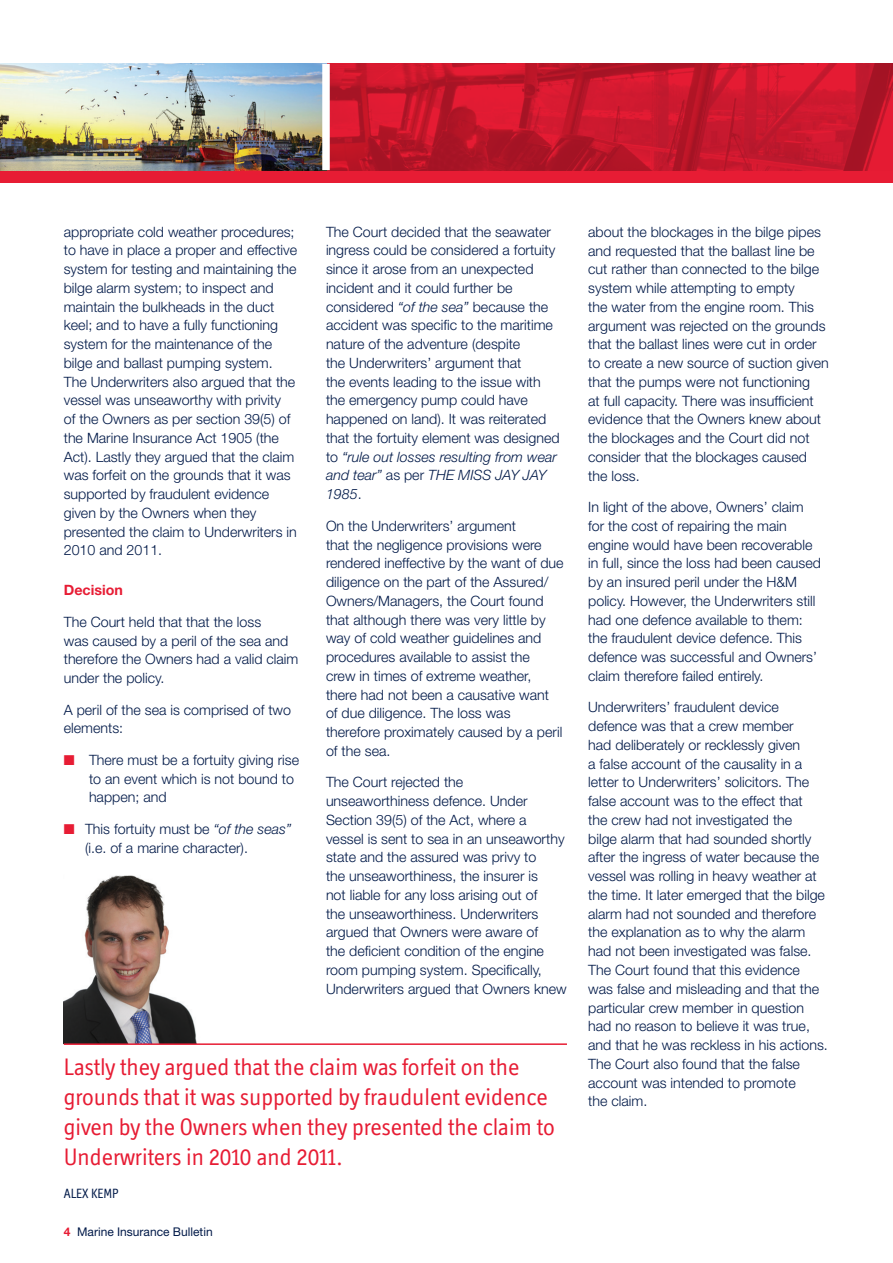
<style>
.page{position:relative;width:893px;height:1263px;background:#fff}
.page>*{position:absolute;margin:0;border:0;box-sizing:border-box;transform-origin:0 0}
.t1{font:24px/30px "Officina Display ITC";color:#e71c34}
.t2{font:300 14.25px/18.8px "Helvetica Neue";color:#001948}
.t3{font:700 14.25px "Helvetica Neue";color:#e71c34}
.t4{font:13.5px "Officina Display ITC";color:#001948}
.t5{font:12px "Helvetica Neue";color:#001948}
.s1{color:#e71c34}
.s2{font-style:italic}
.s3{font-weight:700;color:#e71c34}
</style>
<div class="page">
<div style="left:0;top:170px;width:893px;height:13px;background:#e71c34"></div>
<img style="left:330px;top:64px;width:563px;height:106px">
<img style="left:0;top:64px;width:322px;height:106px">
<img style="left:64px;top:875px;width:133px;height:168px">
<hr style="left:64px;top:1043px;width:503px;height:2px;background:#e71c34">
<p class="t2" style="left:64px;top:222px;width:235px">appropriate cold weather procedures; to have in place a proper and effective system for testing and maintaining the bilge alarm system; to inspect and maintain the bulkheads in the duct keel; and to have a fully functioning system for the maintenance of the bilge and ballast pumping system.<br>The Underwriters also argued that the vessel was unseaworthy with privity<br>of the Owners as per section 39(5) of the Marine Insurance Act 1905 (the Act). Lastly they argued that the claim was forfeit on the grounds that it was supported by fraudulent evidence given by the Owners when they presented the claim to Underwriters in 2010 and 2011.</p>
<p class="t3" style="left:64px;top:581px;width:61px">Decision</p>
<p class="t2" style="left:64px;top:612px;width:236px">The Court held that that the loss<br>was caused by a peril of the sea and therefore the Owners had a valid claim under the policy.</p>
<p class="t2" style="left:64px;top:700px;width:229px">A peril of the sea is comprised of two elements:</p>
<p class="t2" style="left:89px;top:750px;width:212px;text-indent:-25px"><span class="s1">■</span> There must be a fortuity giving rise to an event which is not bound to happen; and</p>
<p class="t2" style="left:85px;top:819px;width:208px;text-indent:-21px"><span class="s1">■</span> This fortuity must be <span class="s2">“of the seas” </span>(i.e. of a marine character).</p>
<p class="t2" style="left:326px;top:222px;width:235px">The Court decided that the seawater ingress could be considered a fortuity since it arose from an unexpected incident and it could further be considered <span class="s2">“of the sea”</span> because the accident was specific to the maritime nature of the adventure (despite<br>the Underwriters’ argument that<br>the events leading to the issue with the emergency pump could have happened on land). It was reiterated that the fortuity element was designed to <span class="s2">“rule out losses resulting from wear and tear”</span> as per <span class="s2">THE MISS JAY JAY<br>1985</span>.</p>
<p class="t2" style="left:326px;top:516px;width:239px">On the Underwriters’ argument<br>that the negligence provisions were rendered ineffective by the want of due diligence on the part of the Assured/ Owners/Managers, the Court found that although there was very little by way of cold weather guidelines and procedures available to assist the<br>crew in times of extreme weather, there had not been a causative want of due diligence. The loss was therefore proximately caused by a peril of the sea.</p>
<p class="t2" style="left:326px;top:772px;width:242px">The Court rejected the unseaworthiness defence. Under Section 39(5) of the Act, where a vessel is sent to sea in an unseaworthy state and the assured was privy to<br>the unseaworthiness, the insurer is<br>not liable for any loss arising out of<br>the unseaworthiness. Underwriters argued that Owners were aware of<br>the deficient condition of the engine room pumping system. Specifically, Underwriters argued that Owners knew</p>
<h1 class="t1" style="left:64px;top:1051px;width:493px">Lastly they argued that the claim was forfeit on the grounds that it was supported by fraudulent evidence given by the Owners when they presented the claim to Underwriters in 2010 and 2011.</h1>
<p class="t4" style="left:64px;top:1185px;width:56px">ALEX KEMP</p>
<p class="t5" style="left:64px;top:1224px;width:150px"><span class="s3">4</span> Marine Insurance Bulletin</p>
<p class="t2" style="left:588px;top:222px;width:242px">about the blockages in the bilge pipes and requested that the ballast line be cut rather than connected to the bilge system while attempting to empty<br>the water from the engine room. This argument was rejected on the grounds that the ballast lines were cut in order to create a new source of suction given that the pumps were not functioning<br>at full capacity. There was insufficient evidence that the Owners knew about the blockages and the Court did not consider that the blockages caused the loss.</p>
<p class="t2" style="left:588px;top:497px;width:234px">In light of the above, Owners’ claim for the cost of repairing the main engine would have been recoverable in full, since the loss had been caused by an insured peril under the H&amp;M policy. However, the Underwriters still had one defence available to them: the fraudulent device defence. This defence was successful and Owners’ claim therefore failed entirely.</p>
<p class="t2" style="left:588px;top:698px;width:241px">Underwriters’ fraudulent device defence was that a crew member<br>had deliberately or recklessly given<br>a false account of the causality in a letter to Underwriters’ solicitors. The false account was to the effect that<br>the crew had not investigated the<br>bilge alarm that had sounded shortly after the ingress of water because the vessel was rolling in heavy weather at the time. It later emerged that the bilge alarm had not sounded and therefore the explanation as to why the alarm had not been investigated was false.<br>The Court found that this evidence was false and misleading and that the particular crew member in question had no reason to believe it was true, and that he was reckless in his actions.<br>The Court also found that the false account was intended to promote<br>the claim.</p>
</div>
